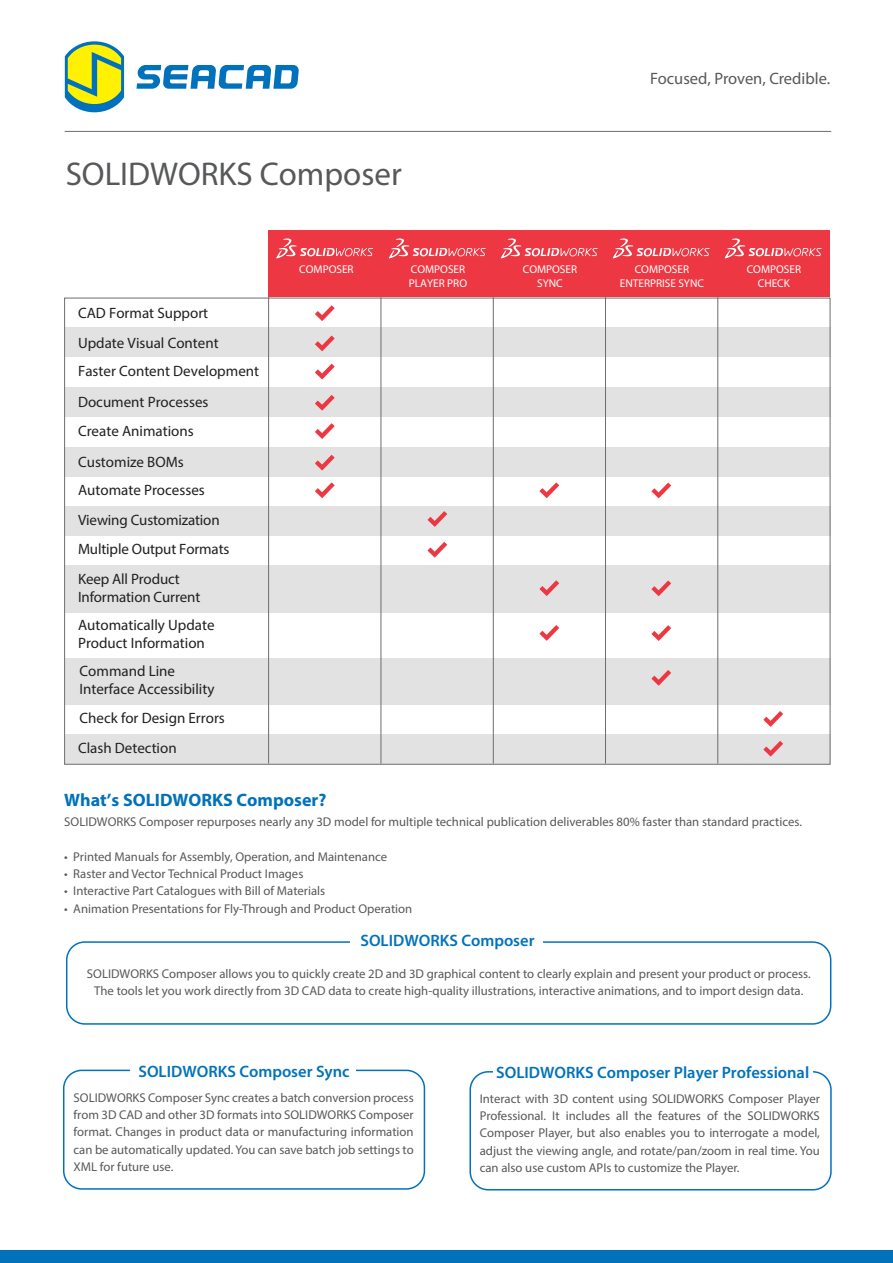
<style>
.page{position:relative;width:893px;height:1263px;background:#fff}
.page>*{position:absolute;margin:0;border:0;box-sizing:border-box;transform-origin:0 0}
.t1{font:33px "Myriad Pro";color:#57585a}
.t2{font:700 18px "Myriad Pro";color:#0072bc}
.t3{font:600 16.5px "Myriad Pro";color:#0072bc}
.t4{font:16.5px "Myriad Pro";color:#57585a}
.t5{font:15px/29.7px "Myriad Pro";color:#231f20}
.t6{font:12.75px/17.2px "Myriad Pro";color:#57585a;text-align:justify}
.t7{font:11.25px/13.5px "Myriad Pro";color:#fff;text-align:center}
</style>
<div class="page">
<div style="left:269px;top:231px;width:112px;height:66px;background:#ed3843"></div>
<div style="left:65px;top:387px;width:765px;height:30px;background:#e1e2e1"></div>
<div style="left:64px;top:447px;width:765px;height:29px;background:#e1e2e1"></div>
<div style="left:65px;top:506px;width:765px;height:30px;background:#e1e2e1"></div>
<div style="left:65px;top:565px;width:765px;height:47px;background:#e1e2e1"></div>
<div style="left:65px;top:734px;width:765px;height:30px;background:#e1e2e1"></div>
<div style="left:65px;top:658px;width:765px;height:47px;background:#e1e2e1"></div>
<div style="left:65px;top:328px;width:765px;height:29px;background:#e1e2e1"></div>
<svg style="left:651px;top:483px;width:20px;height:15px"></svg>
<svg style="left:539px;top:482px;width:20px;height:16px"></svg>
<svg style="left:651px;top:581px;width:20px;height:15px"></svg>
<svg style="left:539px;top:580px;width:20px;height:16px"></svg>
<svg style="left:651px;top:625px;width:20px;height:16px"></svg>
<svg style="left:651px;top:670px;width:20px;height:16px"></svg>
<svg style="left:763px;top:711px;width:20px;height:16px"></svg>
<svg style="left:763px;top:741px;width:20px;height:15px"></svg>
<svg style="left:539px;top:625px;width:20px;height:16px"></svg>
<svg style="left:315px;top:305px;width:20px;height:16px"></svg>
<svg style="left:315px;top:336px;width:20px;height:15px"></svg>
<svg style="left:315px;top:364px;width:20px;height:15px"></svg>
<svg style="left:315px;top:395px;width:20px;height:15px"></svg>
<svg style="left:315px;top:423px;width:20px;height:16px"></svg>
<svg style="left:315px;top:455px;width:20px;height:15px"></svg>
<svg style="left:315px;top:482px;width:20px;height:16px"></svg>
<svg style="left:428px;top:511px;width:19px;height:16px"></svg>
<svg style="left:428px;top:542px;width:19px;height:15px"></svg>
<svg style="left:276px;top:238px;width:97px;height:20px"></svg>
<div style="left:381px;top:231px;width:113px;height:66px;background:#ed3843"></div>
<svg style="left:389px;top:238px;width:97px;height:20px"></svg>
<div style="left:493px;top:231px;width:112px;height:66px;background:#ed3843"></div>
<svg style="left:501px;top:238px;width:97px;height:20px"></svg>
<div style="left:605px;top:231px;width:112px;height:66px;background:#ed3843"></div>
<svg style="left:613px;top:238px;width:96px;height:20px"></svg>
<div style="left:717px;top:231px;width:112px;height:66px;background:#ed3843"></div>
<svg style="left:725px;top:238px;width:96px;height:20px"></svg>
<svg style="left:65px;top:41px;width:59px;height:71px;background:#a9c75f"></svg>
<svg style="left:136px;top:65px;width:163px;height:24px"></svg>
<hr style="left:65px;top:131px;width:766px;height:1px;background:#6c6d70">
<div style="left:0;top:1250px;width:893px;height:13px;background:#0072bc"></div>
<hr style="left:268px;top:297px;width:1px;height:466px;background:#6c6d70">
<hr style="left:381px;top:297px;width:1px;height:466px;background:#6c6d70">
<hr style="left:493px;top:297px;width:1px;height:466px;background:#6c6d70">
<hr style="left:717px;top:297px;width:1px;height:466px;background:#6c6d70">
<hr style="left:605px;top:297px;width:1px;height:466px;background:#6c6d70">
<div style="left:66px;top:941px;width:765px;height:84px;border:2px solid #0072bc;border-radius:18px"></div>
<div style="left:469px;top:1071px;width:363px;height:119px;border:2px solid #0072bc;border-radius:18px"></div>
<div style="left:351px;top:927px;width:192px;height:31px;background:#fff"></div>
<div style="left:493px;top:1055px;width:320px;height:32px;background:#fff"></div>
<div style="left:63px;top:1069px;width:362px;height:121px;border:2px solid #0072bc;border-radius:18px"></div>
<div style="left:131px;top:1055px;width:225px;height:32px;background:#fff"></div>
<h1 class="t1" style="left:66px;top:154px;width:338px">SOLIDWORKS Composer</h1>
<p class="t4" style="left:650px;top:68px;width:182px">Focused, Proven, Credible.</p>
<p class="t5" style="left:78px;top:297px;width:132px">CAD Format Support</p>
<p class="t5" style="left:78px;top:328px;width:183px;line-height:28.2px">Update Visual Content<br>Faster Content Development</p>
<p class="t5" style="left:78px;top:388px;width:132px;line-height:28.3px">Document Processes<br>Create Animations</p>
<p class="t5" style="left:78px;top:447px;width:107px">Customize BOMs</p>
<p class="t5" style="left:78px;top:475px;width:153px">Automate Processes<br>Viewing Customization<br>Multiple Output Formats<br>Keep All Product</p>
<p class="t5" style="left:78px;top:582px;width:138px;line-height:27.9px">Information Current<br>Automatically Update</p>
<p class="t5" style="left:78px;top:628px;width:128px;line-height:28.2px">Product Information<br>Command Line</p>
<p class="t5" style="left:80px;top:674px;width:147px">Interface Accessibility<br>Check for Design Errors</p>
<p class="t5" style="left:78px;top:733px;width:100px">Clash Detection</p>
<p class="t7" style="left:299px;top:262px;width:56px">COMPOSER</p>
<p class="t7" style="left:523px;top:262px;width:56px">COMPOSER<br>SYNC</p>
<p class="t7" style="left:620px;top:262px;width:86px">COMPOSER<br>ENTERPRISE SYNC</p>
<p class="t7" style="left:747px;top:262px;width:56px">COMPOSER<br>CHECK</p>
<p class="t7" style="left:409px;top:262px;width:60px;text-align:left">COMPOSER<br>PLAYER PRO</p>
<h2 class="t2" style="left:64px;top:788px;width:264px">What’s SOLIDWORKS Composer?</h2>
<p class="t6" style="left:64px;top:813px;width:739px">SOLIDWORKS Composer repurposes nearly any 3D model for multiple technical publication deliverables 80% faster than standard practices.</p>
<p class="t6" style="left:64px;top:848px;width:324px">• Printed Manuals for Assembly, Operation, and Maintenance</p>
<p class="t6" style="left:64px;top:865px;width:241px">• Raster and Vector Technical Product Images</p>
<p class="t6" style="left:64px;top:882px;width:262px">• Interactive Part Catalogues with Bill of Materials</p>
<p class="t6" style="left:64px;top:899px;width:349px">• Animation Presentations for Fly-Through and Product Operation</p>
<p class="t3" style="left:360px;top:930px;width:176px">SOLIDWORKS Composer</p>
<p class="t6" style="left:87px;top:965px;width:725px;text-align:center">SOLIDWORKS Composer allows you to quickly create 2D and 3D graphical content to clearly explain and present your product or process.<br>The tools let you work directly from 3D CAD data to create high-quality illustrations, interactive animations, and to import design data.</p>
<p class="t3" style="left:138px;top:1061px;width:213px">SOLIDWORKS Composer Sync</p>
<p class="t6" style="left:74px;top:1089px;width:342px">SOLIDWORKS Composer Sync creates a batch conversion process from 3D CAD and other 3D formats into SOLIDWORKS Composer format. Changes in product data or manufacturing information can be automatically updated. You can save batch job settings to XML for future use.</p>
<p class="t3" style="left:496px;top:1061px;width:314px">SOLIDWORKS Composer Player Professional</p>
<p class="t6" style="left:480px;top:1090px;width:342px">Interact with 3D content using SOLIDWORKS Composer Player Professional. It includes all the features of the SOLIDWORKS Composer Player, but also enables you to interrogate a model, adjust the viewing angle, and rotate/pan/zoom in real time. You can also use custom APIs to customize the Player.</p>
</div>
